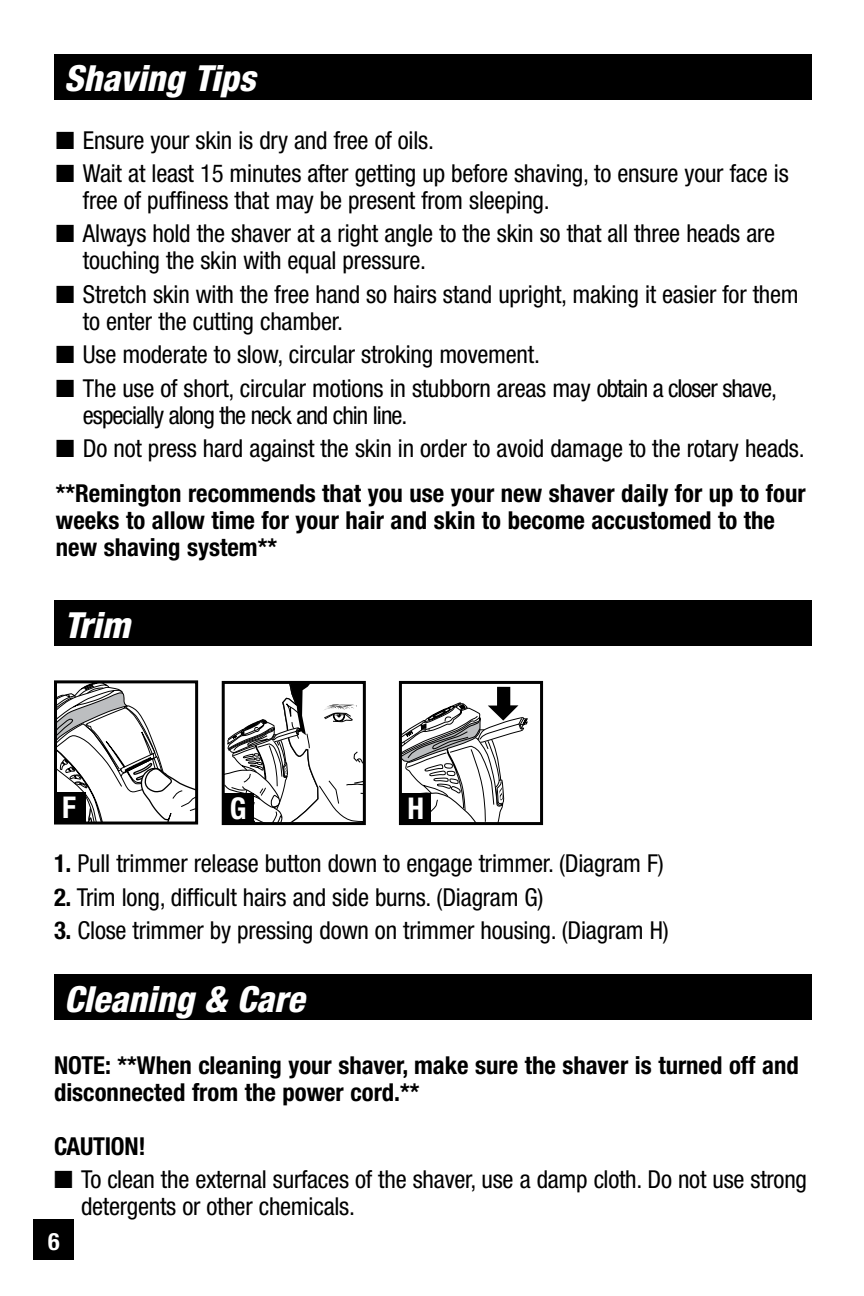
<style>
.page{position:relative;width:864px;height:1296px;background:#fff}
.page>*{position:absolute;margin:0;border:0;box-sizing:border-box;transform-origin:0 0}
.t1{font:italic 800 condensed 36px "Helvetica Neue";color:#fff}
.t2{font:700 condensed 30px "Helvetica Neue";color:#fff}
.t3{font:condensed 24.6px/27px "Helvetica Neue";letter-spacing:-.01em;color:#000}
.t4{font:700 condensed 24.6px/27px "Helvetica Neue";color:#000}
.t5{font:condensed 24.6px/27px "Helvetica Neue";letter-spacing:-.04em;color:#000}
.t6{font:700 condensed 24px "Helvetica Neue";color:#fff}
.s1{font-weight:700}
</style>
<div class="page">
<div style="left:34px;top:1220px;width:40px;height:40px;background:#000"></div>
<div style="left:54px;top:54px;width:758px;height:46px;background:#000"></div>
<div style="left:54px;top:600px;width:758px;height:46px;background:#000"></div>
<svg style="left:226px;top:685px;width:136px;height:136px"></svg>
<div style="left:222px;top:681px;width:144px;height:144px;border:3px solid #000"></div>
<svg style="left:403px;top:686px;width:125px;height:135px"></svg>
<div style="left:399px;top:681px;width:144px;height:144px;border:3px solid #000"></div>
<svg style="left:58px;top:684px;width:136px;height:137px"></svg>
<div style="left:54px;top:680px;width:144px;height:145px;border:3px solid #000"></div>
<div style="left:54px;top:974px;width:758px;height:46px;background:#000"></div>
<div style="left:56px;top:793px;width:30px;height:29px;background:#000"></div>
<div style="left:224px;top:793px;width:29px;height:30px;background:#000"></div>
<div style="left:402px;top:793px;width:29px;height:30px;background:#000"></div>
<h1 class="t1" style="left:64px;top:56px;width:193px">Shaving Tips</h1>
<p class="t3" style="left:56px;top:126px;width:380px">■ Ensure your skin is dry and free of oils.</p>
<p class="t3" style="left:83px;top:160px;width:707px;text-indent:-27px">■ Wait at least 15 minutes after getting up before shaving, to ensure your face is free of puffiness that may be present from sleeping.</p>
<p class="t3" style="left:83px;top:220px;width:694px;text-indent:-27px">■ Always hold the shaver at a right angle to the skin so that all three heads are touching the skin with equal pressure.</p>
<p class="t3" style="left:83px;top:281px;width:717px;text-indent:-27px">■ Stretch skin with the free hand so hairs stand upright, making it easier for them to enter the cutting chamber.</p>
<p class="t3" style="left:56px;top:341px;width:486px">■ Use moderate to slow, circular stroking movement.</p>
<p class="t5" style="left:83px;top:375px;width:696px;text-indent:-27px">■ The use of short, circular motions in stubborn areas may obtain a closer shave, especially along the neck and chin line.</p>
<p class="t3" style="left:56px;top:426px;width:751px;line-height:45px">■ Do not press hard against the skin in order to avoid damage to the rotary heads. <span class="s1">**Remington recommends that you use your new shaver daily for up to four</span></p>
<p class="t4" style="left:56px;top:507px;width:721px">weeks to allow time for your hair and skin to become accustomed to the new shaving system**</p>
<h1 class="t1" style="left:64px;top:603px;width:67px">Trim</h1>
<p class="t2" style="left:62px;top:789px;width:15px">F</p>
<p class="t2" style="left:230px;top:790px;width:18px">G</p>
<p class="t2" style="left:407px;top:790px;width:18px">H</p>
<p class="t3" style="left:54px;top:850px;width:611px"><span class="s1">1.</span> Pull trimmer release button down to engage trimmer. (Diagram F)</p>
<p class="t3" style="left:54px;top:883px;width:491px"><span class="s1">2.</span> Trim long, difficult hairs and side burns. (Diagram G)</p>
<p class="t3" style="left:54px;top:917px;width:616px"><span class="s1">3.</span> Close trimmer by pressing down on trimmer housing. (Diagram H)</p>
<h1 class="t1" style="left:64px;top:977px;width:242px">Cleaning &amp; Care</h1>
<p class="t4" style="left:54px;top:1051px;width:746px">NOTE: **When cleaning your shaver, make sure the shaver is turned off and disconnected from the power cord.**</p>
<p class="t4" style="left:54px;top:1132px;width:93px">CAUTION!</p>
<p class="t3" style="left:81px;top:1166px;width:728px;text-indent:-27px">■ To clean the external surfaces of the shaver, use a damp cloth. Do not use strong detergents or other chemicals.</p>
<p class="t6" style="left:48px;top:1227px;width:13px">6</p>
</div>
